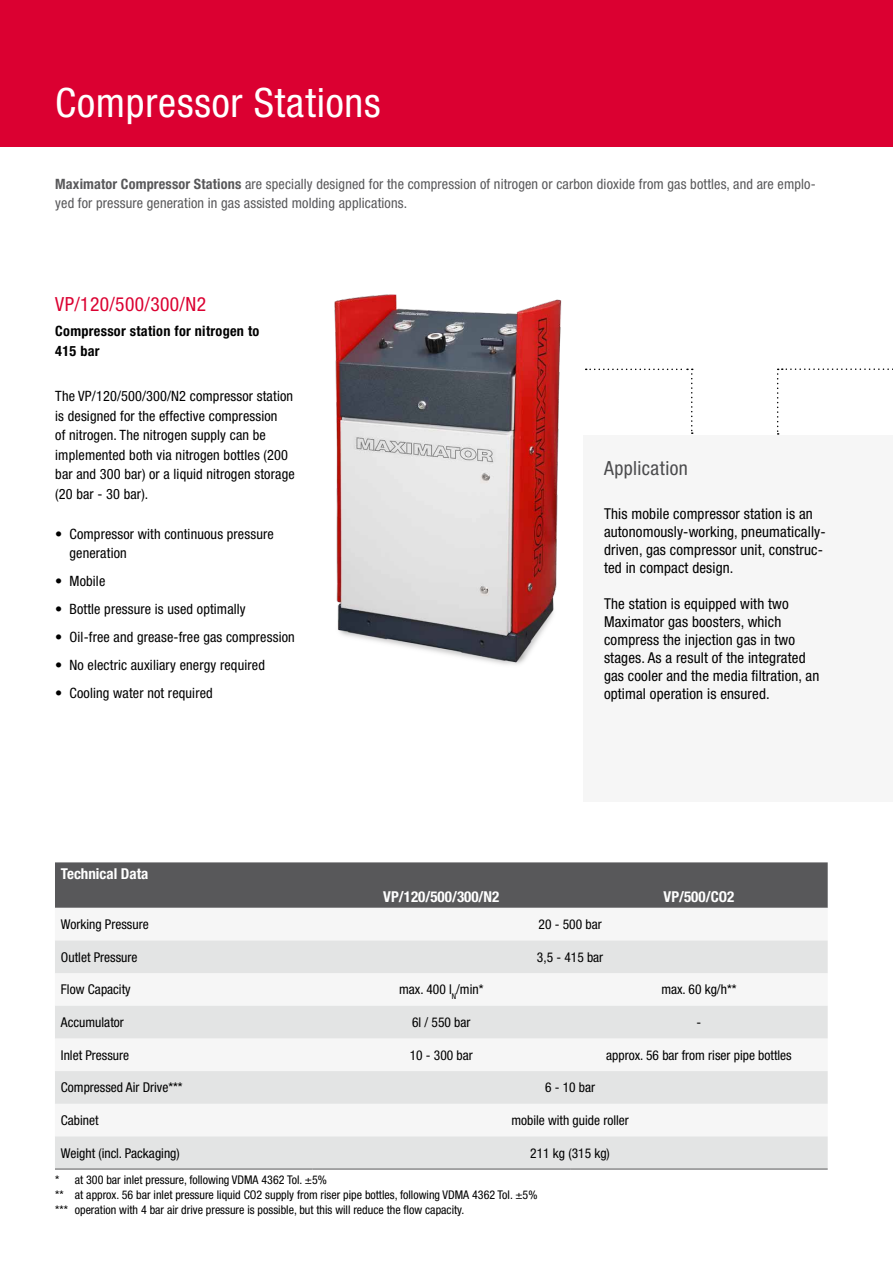
<style>
.page{position:relative;width:893px;height:1263px;background:#fff}
.page>*{position:absolute;margin:0;border:0;box-sizing:border-box;transform-origin:0 0}
.t1{font:condensed 40.5px "Helvetica Neue LT Std";letter-spacing:.02em;color:#fff}
.t2{font:condensed 19.5px "Helvetica Neue LT Std";letter-spacing:.02em;color:#db0031}
.t3{font:condensed 19.5px "Helvetica Neue LT Std";letter-spacing:.02em;color:#4b4b4d}
.t4{font:condensed 15px/18px "Helvetica Neue LT Std";letter-spacing:.01em;color:#000}
.t5{font:700 condensed 15px "Helvetica Neue LT Std";color:#fff}
.t6{font:condensed 14.25px/19.5px "Helvetica Neue LT Std";letter-spacing:.01em;color:#000}
.t7{font:condensed 14.25px/19.5px "Helvetica Neue LT Std";letter-spacing:.01em;color:#58585a}
.t8{font:700 condensed 14.25px/19.5px "Helvetica Neue LT Std";letter-spacing:.02em;color:#000}
.t9{font:condensed 13.5px "Helvetica Neue LT Std";color:#000}
.t10{font:condensed 12px/15px "Helvetica Neue LT Std";color:#000}
.s1{font-weight:700}
</style>
<div class="page">
<div style="left:584px;top:435px;width:309px;height:366px;background:#f6f6f6"></div>
<div style="left:0;top:0;width:893px;height:146px;background:#db0031"></div>
<img style="left:334px;top:294px;width:228px;height:371px">
<svg style="left:586px;top:369px;width:107px;height:65px"></svg>
<svg style="left:777px;top:368px;width:116px;height:67px"></svg>
<div style="left:55px;top:862px;width:773px;height:46px;background:#58585a"></div>
<svg style="left:55px;top:940px;width:773px;height:229px;fill:#e3e4e4"></svg>
<hr style="left:55px;top:1169px;width:258px;height:1px;background:#58585a">
<hr style="left:313px;top:1169px;width:257px;height:1px;background:#58585a">
<hr style="left:570px;top:1169px;width:258px;height:1px;background:#58585a">
<h1 class="t1" style="left:55px;top:80px;width:327px">Compressor Stations</h1>
<p class="t7" style="left:55px;top:174px;width:762px"><span class="s1">Maximator Compressor Stations</span> are specially designed for the compression of nitrogen or carbon dioxide from gas bottles, and are emplo&shy;yed for pressure generation in gas assisted molding applications.</p>
<h2 class="t2" style="left:55px;top:293px;width:152px">VP/120/500/300/N2</h2>
<p class="t8" style="left:55px;top:321px;width:206px">Compressor station for nitrogen to<br>415 bar</p>
<p class="t6" style="left:55px;top:386px;width:241px">The VP/120/500/300/N2 compressor station is designed for the effective compression<br>of nitrogen. The nitrogen supply can be implemented both via nitrogen bottles (200 bar and 300 bar) or a liquid nitrogen storage (20 bar - 30 bar).</p>
<p class="t6" style="left:70px;top:524px;width:206px;text-indent:-14px">• Compressor with continuous pressure generation</p>
<p class="t6" style="left:55px;top:571px;width:52px">• Mobile</p>
<p class="t6" style="left:55px;top:599px;width:192px">• Bottle pressure is used optimally</p>
<p class="t6" style="left:55px;top:627px;width:241px">• Oil-free and grease-free gas compression</p>
<p class="t6" style="left:55px;top:655px;width:211px">• No electric auxiliary energy required</p>
<p class="t6" style="left:55px;top:683px;width:159px">• Cooling water not required</p>
<p class="t5" style="left:61px;top:865px;width:89px">Technical Data</p>
<h2 class="t3" style="left:604px;top:457px;width:85px">Application</h2>
<p class="t4" style="left:604px;top:504px;width:223px">This mobile compressor station is an autonomously-working, pneumatically&shy;driven, gas compressor unit, construc&shy;ted in compact design.</p>
<p class="t4" style="left:604px;top:594px;width:217px">The station is equipped with two Maximator gas boosters, which compress the injection gas in two stages. As a result of the integrated gas cooler and the media filtration, an optimal operation is ensured.</p>
<p class="t5" style="left:383px;top:887px;width:118px">VP/120/500/300/N2</p>
<p class="t5" style="left:663px;top:887px;width:72px">VP/500/CO2</p>
<p class="t9" style="left:61px;top:916px;width:89px">Working Pressure</p>
<p class="t9" style="left:539px;top:916px;width:65px">20 - 500 bar</p>
<p class="t9" style="left:61px;top:949px;width:78px">Outlet Pressure</p>
<p class="t9" style="left:537px;top:949px;width:68px">3,5 - 415 bar</p>
<p class="t9" style="left:61px;top:982px;width:71px">Flow Capacity</p>
<p class="t9" style="left:399px;top:982px;width:86px">max. 400 l<sub>N</sub>/min*</p>
<p class="t9" style="left:661px;top:982px;width:77px">max. 60 kg/h**</p>
<p class="t9" style="left:61px;top:1014px;width:64px">Accumulator</p>
<p class="t9" style="left:412px;top:1014px;width:60px">6l / 550 bar</p>
<p class="t9" style="left:696px;top:1014px;width:6px">-</p>
<p class="t9" style="left:61px;top:1047px;width:70px">Inlet Pressure</p>
<p class="t9" style="left:410px;top:1047px;width:65px">10 - 300 bar</p>
<p class="t9" style="left:606px;top:1047px;width:187px">approx. 56 bar from riser pipe bottles</p>
<p class="t9" style="left:61px;top:1080px;width:123px">Compressed Air Drive***</p>
<p class="t9" style="left:545px;top:1080px;width:52px">6 - 10 bar</p>
<p class="t9" style="left:61px;top:1112px;width:39px">Cabinet</p>
<p class="t9" style="left:511px;top:1112px;width:119px">mobile with guide roller</p>
<p class="t9" style="left:61px;top:1145px;width:120px">Weight (incl. Packaging)</p>
<p class="t9" style="left:530px;top:1145px;width:81px">211 kg (315 kg)</p>
<p class="t10" style="left:55px;top:1172px;width:484px">* at 300 bar inlet pressure, following VDMA 4362 Tol. ±5%<br>** at approx. 56 bar inlet pressure liquid CO2 supply from riser pipe bottles, following VDMA 4362 Tol. ±5% *** operation with 4 bar air drive pressure is possible, but this will reduce the flow capacity.</p>
</div>
